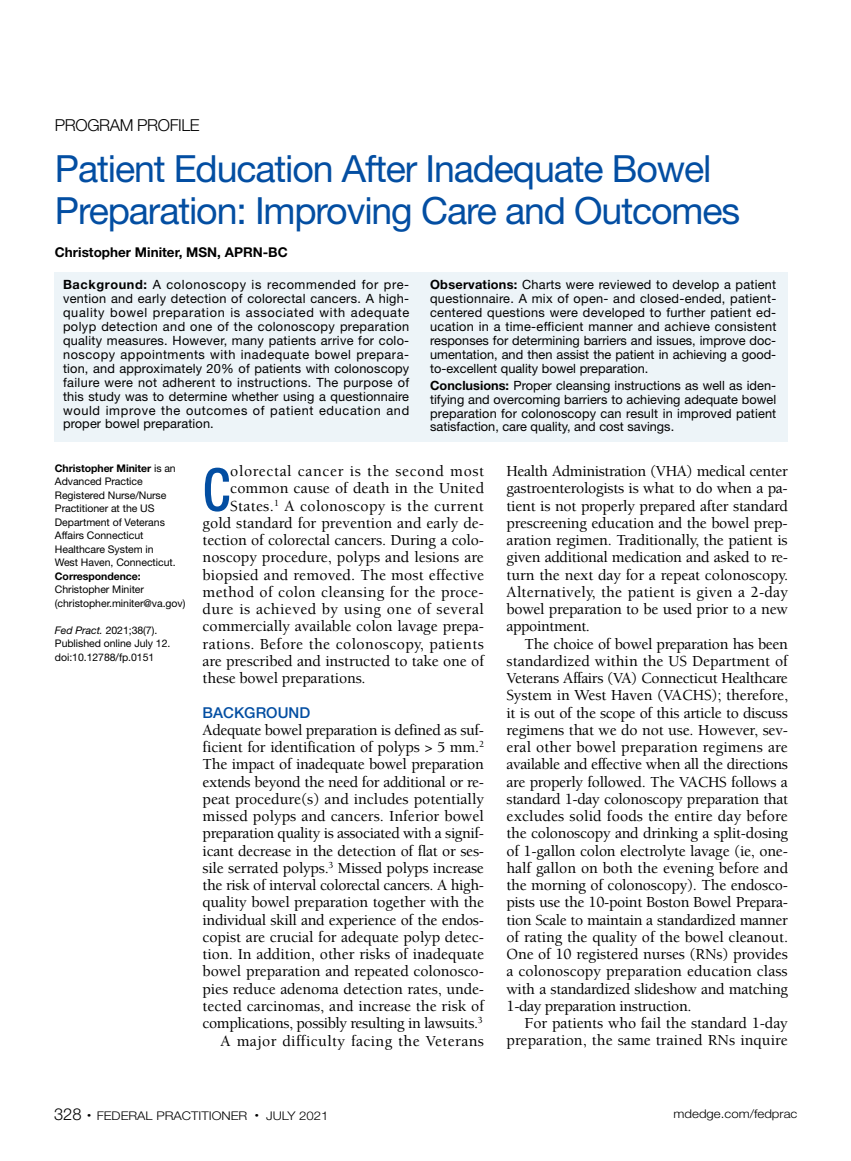
<style>
.page{position:relative;width:851px;height:1161px;background:#fff}
.page>*{position:absolute;margin:0;border:0;box-sizing:border-box;transform-origin:0 0}
.t1{font:500 condensed 59.25px "Helvetica Neue LT Std";color:#034ea2;scale:.9 1}
.t2{font:37.5px/42px "Helvetica Neue LT Std";letter-spacing:-.03em;color:#034ea2}
.t3{font:300 16.5px "Helvetica Neue LT Std";letter-spacing:-.025em;color:#000}
.t4{font:500 15.75px/17.2px "Berkeley Std";letter-spacing:-.01em;color:#000;text-align:right}
.t5{font:500 15.75px "Berkeley Std";letter-spacing:.025em;color:#000}
.t6{font:500 15.75px "Berkeley Std";letter-spacing:.01em;color:#000}
.t7{font:500 15.75px "Berkeley Std";letter-spacing:.015em;color:#000}
.t8{font:500 15.75px "Berkeley Std";letter-spacing:.02em;color:#000}
.t9{font:500 15.75px "Berkeley Std";letter-spacing:.04em;color:#000}
.t10{font:500 15px "Helvetica Neue LT Std";color:#034ea2}
.t11{font:700 13.5px "Helvetica Neue LT Std";color:#000}
.t12{font:12.75px/14px "Helvetica Neue LT Std";color:#000;text-align:justify}
.t13{font:300 12px "Helvetica Neue LT Std";color:#000;scale:1.1 1}
.t14{font:10.5px/13.5px "Helvetica Neue LT Std";letter-spacing:-.005em;color:#000}
.t15{font:700 10.5px "Helvetica Neue LT Std";letter-spacing:-.005em;color:#000}
.s1{font-weight:700}
.s2{font-style:italic}
.s3{font-size:16.5px}
</style>
<div class="page">
<div style="left:55px;top:273px;width:733px;height:169px;background:#edf4f8"></div>
<p class="t3" style="left:55px;top:116px;width:146px">PROGRAM PROFILE</p>
<h2 class="t2" style="left:55px;top:148px;width:686px">Patient Education After Inadequate Bowel<br>Preparation: Improving Care and Outcomes</h2>
<p class="t11" style="left:55px;top:244px;width:234px">Christopher Miniter, MSN, APRN-BC</p>
<p class="t12" style="left:63px;top:277px;width:348px"><span class="s1">Background:</span> A colonoscopy is recommended for pre&shy;vention and early detection of colorectal cancers. A high&shy;quality bowel preparation is associated with adequate polyp detection and one of the colonoscopy preparation quality measures. However, many patients arrive for colo&shy;noscopy appointments with inadequate bowel prepara&shy;tion, and approximately 20% of patients with colonoscopy failure were not adherent to instructions. The purpose of this study was to determine whether using a questionnaire would improve the outcomes of patient education and proper bowel preparation.</p>
<p class="t12" style="left:430px;top:277px;width:348px"><span class="s1">Observations:</span> Charts were reviewed to develop a patient questionnaire. A mix of open- and closed-ended, patient&shy;centered questions were developed to further patient ed&shy;ucation in a time-efficient manner and achieve consistent responses for determining barriers and issues, improve doc&shy;umentation, and then assist the patient in achieving a good&shy;to-excellent quality bowel preparation.</p>
<p class="t12" style="left:430px;top:378px;width:347px"><span class="s1">Conclusions:</span> Proper cleansing instructions as well as iden&shy;tifying and overcoming barriers to achieving adequate bowel preparation for colonoscopy can result in improved patient satisfaction, care quality, and cost savings.</p>
<p class="t14" style="left:55px;top:461px;width:122px"><span class="s1">Christopher Miniter</span> is an<br>Advanced Practice<br>Registered Nurse/Nurse<br>Practitioner at the US<br>Department of Veterans<br>Affairs Connecticut<br>Healthcare System in<br>West Haven, Connecticut.</p>
<p class="t15" style="left:55px;top:570px;width:87px">Correspondence:</p>
<p class="t14" style="left:55px;top:583px;width:132px">Christopher Miniter (christopher.miniter@va.gov)</p>
<p class="t14" style="left:55px;top:623px;width:117px"><span class="s2">Fed Pract.</span> 2021;38(7).<br>Published online July 12. doi:10.12788/fp.0151</p>
<h1 class="t1" style="left:202px;top:454px;width:32px">C</h1>
<p class="t9" style="left:230px;top:463px;width:255px">olorectal cancer is the second most</p>
<p class="t4" style="left:230px;top:480px;width:255px">common cause of death in the United</p>
<p class="t8" style="left:230px;top:497px;width:255px">States.<sup>1</sup> A colonoscopy is the current</p>
<p class="t4" style="left:202px;top:515px;width:283px">gold standard for prevention and early de-</p>
<p class="t4" style="left:202px;top:532px;width:283px">tection of colorectal cancers. During a colo-</p>
<p class="t4" style="left:202px;top:549px;width:283px">noscopy procedure, polyps and lesions are</p>
<p class="t6" style="left:202px;top:566px;width:283px">biopsied and removed. The most effective</p>
<p class="t7" style="left:202px;top:584px;width:283px">method of colon cleansing for the proce-</p>
<p class="t5" style="left:202px;top:601px;width:283px">dure is achieved by using one of several</p>
<p class="t4" style="left:202px;top:618px;width:283px">commercially available colon lavage prepa-</p>
<p class="t5" style="left:202px;top:635px;width:283px">rations. Before the colonoscopy, patients</p>
<p class="t4" style="left:202px;top:653px;width:283px">are prescribed and instructed to take one of</p>
<p class="t4" style="left:202px;top:670px;width:165px">these bowel preparations.</p>
<p class="t10" style="left:202px;top:703px;width:109px">BACKGROUND</p>
<p class="t4" style="left:202px;top:722px;width:283px">Adequate bowel preparation is defined as suf&shy;ficient for identification of polyps &gt; 5 mm.<sup>2<br></sup>The impact of inadequate bowel preparation extends beyond the need for additional or re&shy;peat procedure(s) and includes potentially missed polyps and cancers. Inferior bowel preparation quality is associated with a signif&shy;icant decrease in the detection of flat or ses&shy;sile serrated polyps.<sup>3</sup> Missed polyps increase the risk of interval colorectal cancers. A high&shy;quality bowel preparation together with the individual skill and experience of the endos&shy;copist are crucial for adequate polyp detec&shy;tion. In addition, other risks of inadequate bowel preparation and repeated colonosco&shy;pies reduce adenoma detection rates, unde&shy;tected carcinomas, and increase the risk of complications, possibly resulting in lawsuits.<sup>3<br></sup>A major difficulty facing the Veterans</p>
<p class="t4" style="left:506px;top:463px;width:283px;text-align:justify">Health Administration (VHA) medical center gastroenterologists is what to do when a pa&shy;tient is not properly prepared after standard prescreening education and the bowel prep&shy;aration regimen. Traditionally, the patient is given additional medication and asked to re&shy;turn the next day for a repeat colonoscopy.<br>Alternatively, the patient is given a 2-day bowel preparation to be used prior to a new appointment.</p>
<p class="t4" style="left:506px;top:635px;width:283px;text-align:justify;text-indent:18px">The choice of bowel preparation has been standardized within the US Department of Veterans Affairs (VA) Connecticut Healthcare System in West Haven (VACHS); therefore, it is out of the scope of this article to discuss regimens that we do not use. However, sev&shy;eral other bowel preparation regimens are available and effective when all the directions are properly followed. The VACHS follows a standard 1-day colonoscopy preparation that excludes solid foods the entire day before the colonoscopy and drinking a split-dosing of 1-gallon colon electrolyte lavage (ie, one&shy;half gallon on both the evening before and the morning of colonoscopy). The endosco&shy;pists use the 10-point Boston Bowel Prepara&shy;tion Scale to maintain a standardized manner of rating the quality of the bowel cleanout.<br>One of 10 registered nurses (RNs) provides a colonoscopy preparation education class with a standardized slideshow and matching 1-day preparation instruction.</p>
<p class="t4" style="left:506px;top:1015px;width:283px">For patients who fail the standard 1-day preparation, the same trained RNs inquire</p>
<p class="t13" style="left:54px;top:1108px;width:251px"><span class="s3">328</span> <sup>•</sup> FEDERAL PRACTITIONER <sup>•</sup> JULY 2021</p>
<p class="t13" style="left:673px;top:1107px;width:114px">mdedge.com/fedprac</p>
</div>
